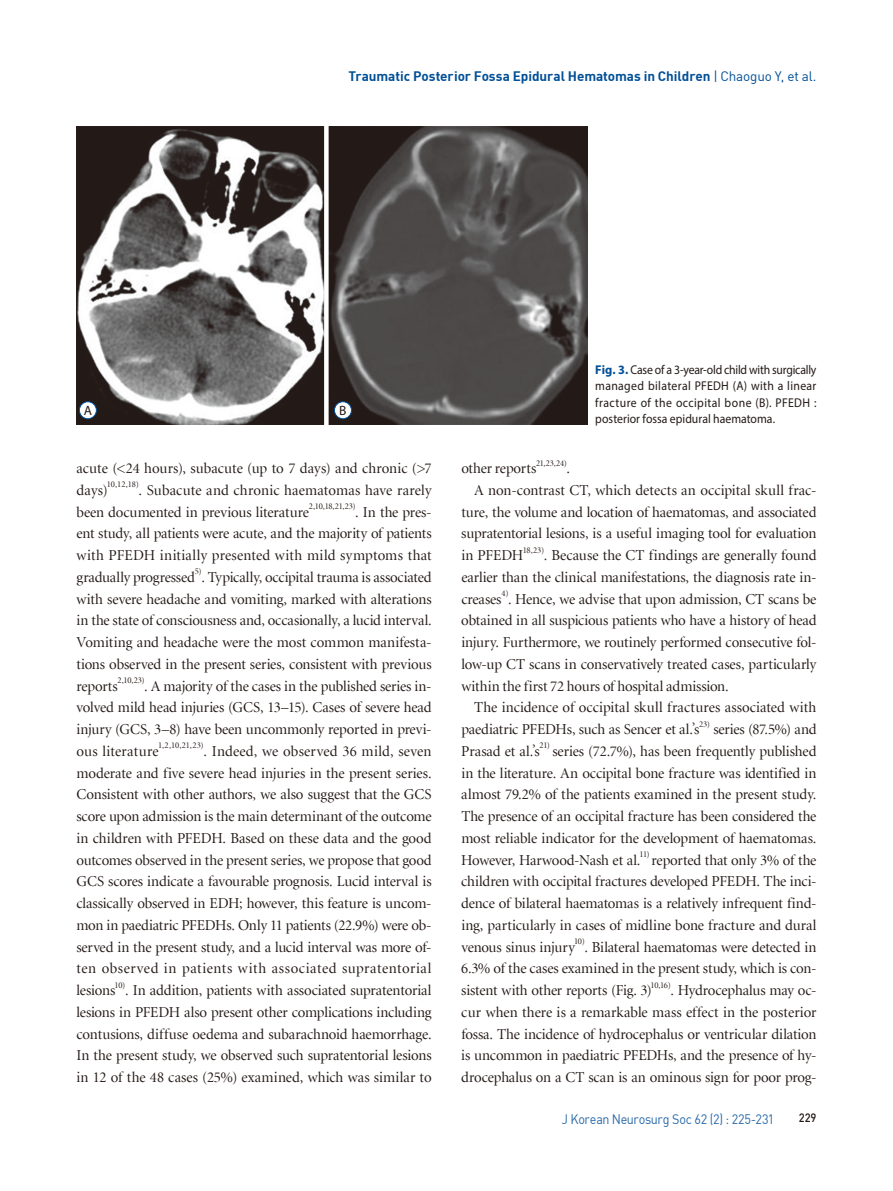
<style>
.page{position:relative;width:893px;height:1191px;background:#fff}
.page>*{position:absolute;margin:0;border:0;box-sizing:border-box;transform-origin:0 0}
.t1{font:15px/21.8px "Minion LT Display";letter-spacing:-.005em;color:#231916;text-align:justify}
.t2{font:700 13.5px "DIN";letter-spacing:-.005em;color:#004f97}
.t3{font:13.5px "DIN";letter-spacing:-.02em;color:#2868a9;scale:.93 1}
.t4{font:13.5px "Myriad Pro";color:#231916}
.t5{font:12.75px/16.5px "Myriad Pro";letter-spacing:.005em;color:#231916;text-align:justify;scale:.92 1}
.t6{font:12px "Dinmed";color:#231916;scale:.93 1}
.t7{font:8.7px "Minion LT Display";letter-spacing:-.03em;color:#231916}
.s1{font-weight:400}
.s2{font-weight:700;color:#004f97}
</style>
<div class="page">
<img style="left:77px;top:126px;width:510px;height:298px">
<div style="left:324px;top:124px;width:5px;height:302px;background:#fff"></div>
<div style="left:79px;top:402px;width:17px;height:17px;background:#fff;border-radius:50%"></div>
<div style="left:79px;top:401px;width:18px;height:18px;border:1px solid #004f97;border-radius:50%"></div>
<div style="left:334px;top:402px;width:17px;height:17px;background:#fff;border-radius:50%"></div>
<div style="left:334px;top:401px;width:18px;height:18px;border:1px solid #004f97;border-radius:50%"></div>
<p class="t2" style="left:349px;top:68px;width:469px">Traumatic Posterior Fossa Epidural Hematomas in Children <span class="s1">| Chaoguo Y, et al.</span></p>
<p class="t4" style="left:84px;top:402px;width:10px">A</p>
<p class="t4" style="left:339px;top:402px;width:9px">b</p>
<p class="t1" style="left:76px;top:458px;width:357px">acute (&lt;24 hours), subacute (up to 7 days) and chronic (&gt;7 days)</p>
<p class="t7" style="left:107px;top:480px;width:33px">10,12,18)</p>
<p class="t1" style="left:77px;top:480px;width:356px;text-indent:62px">. Subacute and chronic haematomas have rarely been documented in previous literature</p>
<p class="t7" style="left:309px;top:502px;width:48px">2,10,18,21,23)</p>
<p class="t1" style="left:76px;top:501px;width:357px;text-indent:279px">. In the pres&shy;ent study, all patients were acute, and the majority of patients with PFEDH initially presented with mild symptoms that gradually progressed . Typically, occipital trauma is associated</p>
<p class="t7" style="left:195px;top:567px;width:8px">5)</p>
<p class="t1" style="left:76px;top:588px;width:357px">with severe headache and vomiting, marked with alterations in the state of consciousness and, occasionally, a lucid interval.<br>Vomiting and headache were the most common manifesta&shy;tions observed in the present series, consistent with previous reports</p>
<p class="t7" style="left:118px;top:676px;width:29px">2,10,23)</p>
<p class="t1" style="left:76px;top:675px;width:357px;text-indent:68px">. A majority of the cases in the published series in&shy;volved mild head injuries (GCS, 13–15). Cases of severe head injury (GCS, 3–8) have been uncommonly reported in previ&shy;ous literature</p>
<p class="t7" style="left:158px;top:741px;width:47px">1,2,10,21,23)</p>
<p class="t1" style="left:76px;top:741px;width:357px;text-indent:127px">. Indeed, we observed 36 mild, seven moderate and five severe head injuries in the present series.<br>Consistent with other authors, we also suggest that the GCS score upon admission is the main determinant of the outcome in children with PFEDH. Based on these data and the good outcomes observed in the present series, we propose that good GCS scores indicate a favourable prognosis. Lucid interval is classically observed in EDH; however, this feature is uncom&shy;mon in paediatric PFEDHs. Only 11 patients (22.9%) were ob&shy;served in the present study, and a lucid interval was more of&shy;ten observed in patients with associated supratentorial lesions</p>
<p class="t7" style="left:115px;top:980px;width:12px">10)</p>
<p class="t1" style="left:76px;top:980px;width:357px;text-indent:49px">. In addition, patients with associated supratentorial lesions in PFEDH also present other complications including contusions, diffuse oedema and subarachnoid haemorrhage.<br>In the present study, we observed such supratentorial lesions in 12 of the 48 cases (25%) examined, which was similar to</p>
<p class="t5" style="left:595px;top:361px;width:242px"><span class="s2">Fig. 3.</span> case of a 3-year-old child with surgically managed bilateral PFEDH (A) with a linear fracture of the occipital bone (b). PFEDH : posterior fossa epidural haematoma.</p>
<p class="t1" style="left:461px;top:458px;width:76px">other reports</p>
<p class="t7" style="left:536px;top:458px;width:33px">21,23,24)</p>
<p class="t1" style="left:567px;top:458px;width:5px">.</p>
<p class="t1" style="left:474px;top:480px;width:344px">A non-contrast CT, which detects an occipital skull frac-</p>
<p class="t1" style="left:461px;top:501px;width:357px">ture, the volume and location of haematomas, and associated</p>
<p class="t1" style="left:461px;top:523px;width:357px">supratentorial lesions, is a useful imaging tool for evaluation</p>
<p class="t1" style="left:461px;top:545px;width:64px">in PFEDH</p>
<p class="t7" style="left:523px;top:545px;width:23px">18,23)</p>
<p class="t1" style="left:461px;top:545px;width:357px;text-indent:82px">. Because the CT findings are generally found earlier than the clinical manifestations, the diagnosis rate in&shy;creases . Hence, we advise that upon admission, CT scans be</p>
<p class="t7" style="left:502px;top:589px;width:8px">4)</p>
<p class="t1" style="left:461px;top:610px;width:357px">obtained in all suspicious patients who have a history of head injury. Furthermore, we routinely performed consecutive fol&shy;low-up CT scans in conservatively treated cases, particularly within the first 72 hours of hospital admission.</p>
<p class="t1" style="left:461px;top:697px;width:357px;text-indent:13px">The incidence of occipital skull fractures associated with paediatric PFEDHs, such as Sencer et al.’s</p>
<p class="t7" style="left:699px;top:719px;width:12px">23)</p>
<p class="t1" style="left:713px;top:719px;width:105px">series (87.5%) and</p>
<p class="t1" style="left:461px;top:741px;width:80px">Prasad et al.’s</p>
<p class="t7" style="left:540px;top:741px;width:12px">21)</p>
<p class="t1" style="left:461px;top:741px;width:357px;text-indent:91px">series (72.7%), has been frequently published in the literature. An occipital bone fracture was identified in almost 79.2% of the patients examined in the present study.<br>The presence of an occipital fracture has been considered the most reliable indicator for the development of haematomas.<br>However, Harwood-Nash et al.</p>
<p class="t7" style="left:639px;top:850px;width:12px">11)</p>
<p class="t1" style="left:461px;top:849px;width:357px;text-indent:190px">reported that only 3% of the children with occipital fractures developed PFEDH. The inci&shy;dence of bilateral haematomas is a relatively infrequent find&shy;ing, particularly in cases of midline bone fracture and dural venous sinus injury</p>
<p class="t7" style="left:574px;top:937px;width:12px">10)</p>
<p class="t1" style="left:461px;top:936px;width:357px;text-indent:123px">. Bilateral haematomas were detected in 6.3% of the cases examined in the present study, which is con&shy;sistent with other reports (Fig. 3)</p>
<p class="t7" style="left:651px;top:980px;width:22px">10,16)</p>
<p class="t1" style="left:461px;top:980px;width:357px;text-indent:209px">. Hydrocephalus may oc&shy;cur when there is a remarkable mass effect in the posterior fossa. The incidence of hydrocephalus or ventricular dilation is uncommon in paediatric PFEDHs, and the presence of hy&shy;drocephalus on a CT scan is an ominous sign for poor prog-</p>
<p class="t3" style="left:562px;top:1110px;width:230px">J Korean Neurosurg Soc 62 (2) : 225-231</p>
<p class="t6" style="left:799px;top:1109px;width:21px">229</p>
</div>
